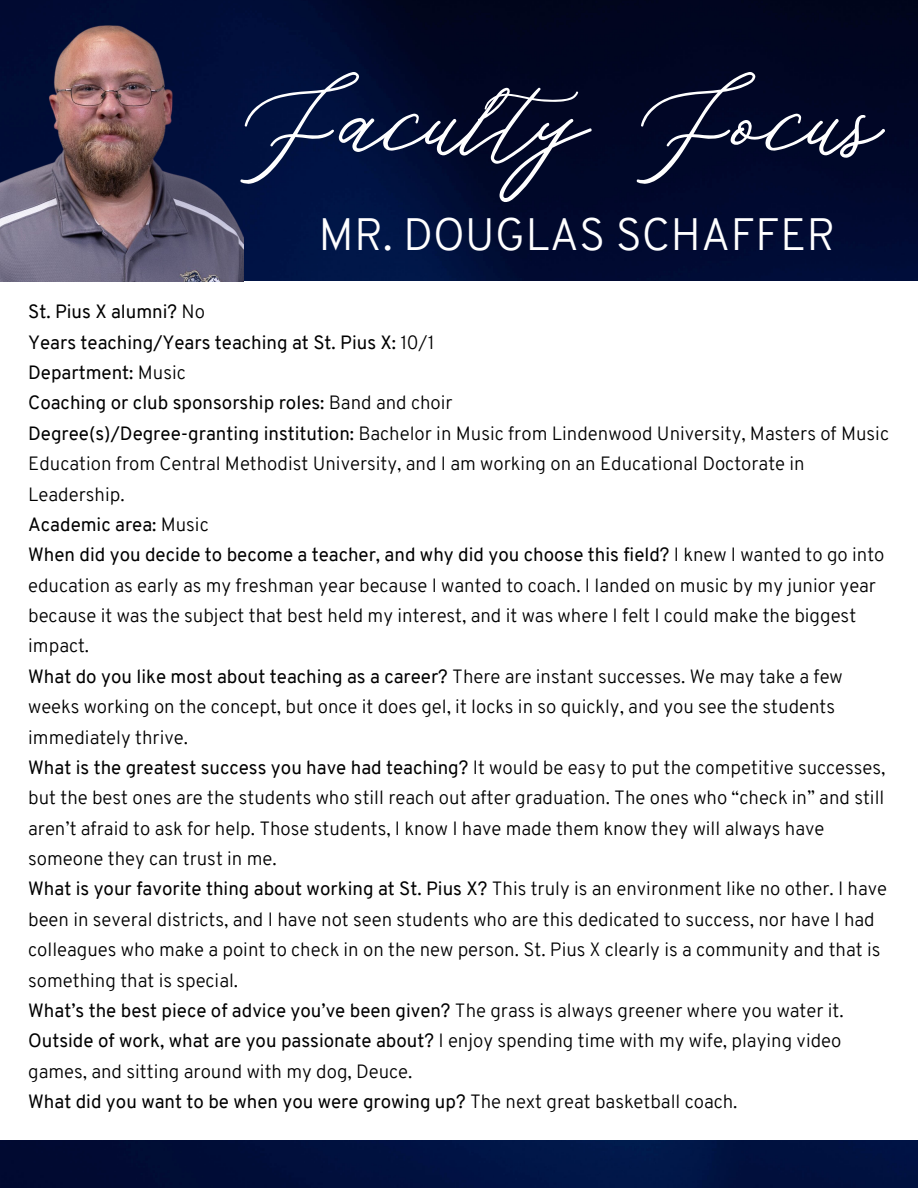
<style>
.page{position:relative;width:918px;height:1188px;background:#fff}
.page>*{position:absolute;margin:0;border:0;box-sizing:border-box;transform-origin:0 0}
.t1{font:156.75px "Grand Amoura";color:#fff}
.t2{font:300 44.25px "Overpass";color:#fff}
.t3{font:300 18.75px/30.3px "Overpass";color:#000}
.t4{font:18.75px "Overpass";color:#000}
.s1{font-weight:300}
.s2{font-weight:400}
</style>
<div class="page">
<img style="left:0;top:0;width:918px;height:1188px">
<div style="left:0;top:281px;width:918px;height:859px;background:#fff"></div>
<img style="left:0;top:18px;width:243px;height:263px">
<p class="t1" style="left:231px;top:54px;width:643px">Faculty Focus</p>
<p class="t2" style="left:319px;top:217px;width:518px">MR. DOUGLAS SCHAFFER</p>
<p class="t4" style="left:28px;top:304px;width:178px">St. Pius X alumni? <span class="s1">No</span></p>
<p class="t4" style="left:28px;top:335px;width:408px">Years teaching/Years teaching at St. Pius X: <span class="s1">10/1</span></p>
<p class="t4" style="left:28px;top:365px;width:159px">Department: <span class="s1">Music</span></p>
<p class="t4" style="left:28px;top:395px;width:426px">Coaching or club sponsorship roles: <span class="s1">Band and choir</span></p>
<p class="t3" style="left:28px;top:420px;width:862px"><span class="s2">Degree(s)/Degree-granting institution:</span> Bachelor in Music from Lindenwood University, Masters of Music<br>Education from Central Methodist University, and I am working on an Educational Doctorate in<br>Leadership.</p>
<p class="t4" style="left:28px;top:517px;width:182px">Academic area: <span class="s1">Music</span></p>
<p class="t3" style="left:28px;top:542px;width:858px"><span class="s2">When did you decide to become a teacher, and why did you choose this field?</span> I knew I wanted to go into education as early as my freshman year because I wanted to coach. I landed on music by my junior year because it was the subject that best held my interest, and it was where I felt I could make the biggest impact.</p>
<p class="t3" style="left:28px;top:663px;width:816px"><span class="s2">What do you like most about teaching as a career?</span> There are instant successes. We may take a few weeks working on the concept, but once it does gel, it locks in so quickly, and you see the students immediately thrive.</p>
<p class="t3" style="left:28px;top:754px;width:859px"><span class="s2">What is the greatest success you have had teaching?</span> It would be easy to put the competitive successes, but the best ones are the students who still reach out after graduation. The ones who “check in” and still aren’t afraid to ask for help. Those students, I know I have made them know they will always have someone they can trust in me.</p>
<p class="t3" style="left:28px;top:876px;width:860px"><span class="s2">What is your favorite thing about working at St. Pius X?</span> This truly is an environment like no other. I have been in several districts, and I have not seen students who are this dedicated to success, nor have I had colleagues who make a point to check in on the new person. St. Pius X clearly is a community and that is something that is special.</p>
<p class="t4" style="left:28px;top:1003px;width:817px">What’s the best piece of advice you’ve been given? <span class="s1">The grass is always greener where you water it.</span></p>
<p class="t3" style="left:28px;top:1028px;width:815px"><span class="s2">Outside of work, what are you passionate about?</span> I enjoy spending time with my wife, playing video games, and sitting around with my dog, Deuce.</p>
<p class="t4" style="left:28px;top:1094px;width:711px">What did you want to be when you were growing up? <span class="s1">The next great basketball coach.</span></p>
</div>
